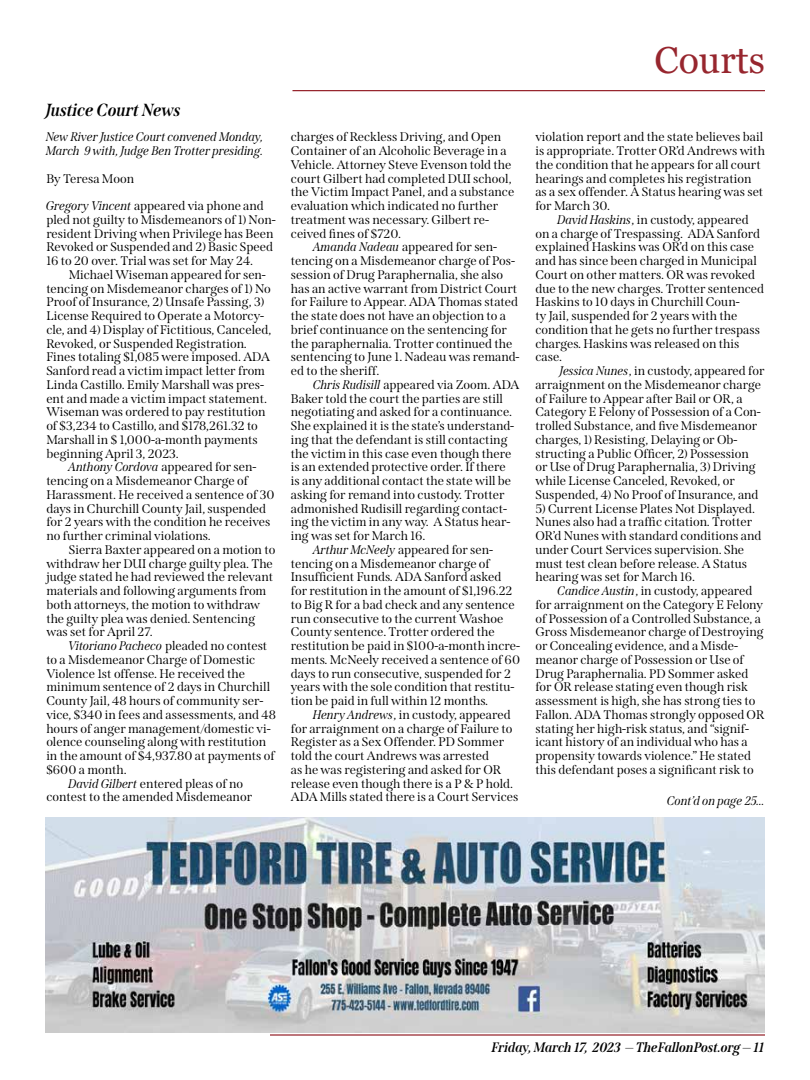
<style>
.page{position:relative;width:810px;height:1080px;background:#fff}
.page>*{position:absolute;margin:0;border:0;box-sizing:border-box;transform-origin:0 0}
.t1{font:37.5px "Georgia";color:#97262e}
.t2{font:italic 700 17.5px "Span";color:#000}
.t3{font:italic 700 13.75px "Span";color:#000}
.t4{font:12.5px/13.8px "Span";color:#000}
.t5{font:italic 12.5px/13.8px "Span";color:#000}
.s1{font-style:italic}
.s2{font-style:normal}
</style>
<div class="page">
<hr style="left:292px;top:90px;width:473px;height:1px;background:#97262e">
<hr style="left:270px;top:1034px;width:495px;height:2px;background:#97262e">
<img style="left:45px;top:817px;width:720px;height:215px">
<h2 class="t2" style="left:46px;top:100px;width:137px">Justice Court News</h2>
<p class="t5" style="left:46px;top:130px;width:219px">New River Justice Court convened Monday,<br>March 9 with, Judge Ben Trotter presiding.</p>
<p class="t4" style="left:46px;top:172px;width:89px">By Teresa Moon</p>
<p class="t4" style="left:46px;top:199px;width:231px"><span class="s1">Gregory Vincent</span> appeared via phone and pled not guilty to Misdemeanors of 1) Non&shy;resident Driving when Privilege has Been Revoked or Suspended and 2) Basic Speed 16 to 20 over. Trial was set for May 24.</p>
<p class="t4" style="left:46px;top:268px;width:227px;text-indent:22px">Michael Wiseman appeared for sen&shy;tencing on Misdemeanor charges of 1) No Proof of Insurance, 2) Unsafe Passing, 3)<br>License Required to Operate a Motorcy&shy;cle, and 4) Display of Fictitious, Canceled, Revoked, or Suspended Registration.<br>Fines totaling $1,085 were imposed. ADA Sanford read a victim impact letter from Linda Castillo. Emily Marshall was pres&shy;ent and made a victim impact statement.<br>Wiseman was ordered to pay restitution of $3,234 to Castillo, and $178,261.32 to Marshall in $ 1,000-a-month payments beginning April 3, 2023.</p>
<p class="t4" style="left:46px;top:460px;width:230px;text-indent:23px"><span class="s1">Anthony Cordova</span> appeared for sen&shy;tencing on a Misdemeanor Charge of Harassment. He received a sentence of 30 days in Churchill County Jail, suspended for 2 years with the condition he receives no further criminal violations.</p>
<p class="t4" style="left:46px;top:543px;width:230px;text-indent:22px">Sierra Baxter appeared on a motion to withdraw her DUI charge guilty plea. The judge stated he had reviewed the relevant materials and following arguments from both attorneys, the motion to withdraw the guilty plea was denied. Sentencing was set for April 27.</p>
<p class="t5" style="left:69px;top:639px;width:200px">Vitoriano Pacheco <span class="s2">pleaded no contest</span></p>
<p class="t4" style="left:46px;top:653px;width:211px">to a Misdemeanor Charge of Domestic</p>
<p class="t4" style="left:46px;top:667px;width:200px">Violence 1st offense. He received the</p>
<p class="t4" style="left:46px;top:680px;width:225px">minimum sentence of 2 days in Churchill</p>
<p class="t4" style="left:46px;top:694px;width:219px">County Jail, 48 hours of community ser-</p>
<p class="t4" style="left:46px;top:708px;width:231px">vice, $340 in fees and assessments, and 48</p>
<p class="t4" style="left:46px;top:722px;width:226px">hours of anger management/domestic vi-</p>
<p class="t4" style="left:46px;top:735px;width:221px">olence counseling along with restitution</p>
<p class="t4" style="left:46px;top:749px;width:230px">in the amount of $4,937.80 at payments of</p>
<p class="t4" style="left:46px;top:763px;width:82px">$600 a month.</p>
<p class="t4" style="left:69px;top:777px;width:176px"><span class="s1">David Gilbert</span> entered pleas of no</p>
<p class="t4" style="left:46px;top:790px;width:207px">contest to the amended Misdemeanor</p>
<p class="t4" style="left:291px;top:130px;width:225px">charges of Reckless Driving, and Open Container of an Alcoholic Beverage in a Vehicle. Attorney Steve Evenson told the court Gilbert had completed DUI school, the Victim Impact Panel, and a substance evaluation which indicated no further treatment was necessary. Gilbert re&shy;ceived fines of $720.</p>
<p class="t4" style="left:291px;top:240px;width:230px;text-indent:23px"><span class="s1">Amanda Nadeau</span> appeared for sen&shy;tencing on a Misdemeanor charge of Pos&shy;session of Drug Paraphernalia, she also has an active warrant from District Court for Failure to Appear. ADA Thomas stated the state does not have an objection to a brief continuance on the sentencing for the paraphernalia. Trotter continued the sentencing to June 1. Nadeau was remand&shy;ed to the sheriff.</p>
<p class="t4" style="left:313px;top:378px;width:208px"><span class="s1">Chris Rudisill</span> appeared via Zoom. ADA</p>
<p class="t4" style="left:291px;top:392px;width:214px">Baker told the court the parties are still</p>
<p class="t4" style="left:291px;top:405px;width:223px">negotiating and asked for a continuance.</p>
<p class="t4" style="left:291px;top:419px;width:225px">She explained it is the state’s understand-</p>
<p class="t4" style="left:291px;top:433px;width:218px">ing that the defendant is still contacting</p>
<p class="t4" style="left:291px;top:447px;width:222px">the victim in this case even though there</p>
<p class="t4" style="left:291px;top:460px;width:216px">is an extended protective order. If there</p>
<p class="t4" style="left:291px;top:474px;width:222px">is any additional contact the state will be</p>
<p class="t4" style="left:291px;top:488px;width:215px">asking for remand into custody. Trotter</p>
<p class="t4" style="left:291px;top:502px;width:218px">admonished Rudisill regarding contact-</p>
<p class="t4" style="left:291px;top:515px;width:221px">ing the victim in any way. A Status hear-</p>
<p class="t4" style="left:291px;top:529px;width:136px">ing was set for March 16.</p>
<p class="t4" style="left:313px;top:543px;width:181px"><span class="s1">Arthur McNeely</span> appeared for sen-</p>
<p class="t4" style="left:291px;top:557px;width:201px">tencing on a Misdemeanor charge of</p>
<p class="t4" style="left:291px;top:570px;width:212px">Insufficient Funds. ADA Sanford asked</p>
<p class="t4" style="left:291px;top:584px;width:223px">for restitution in the amount of $1,196.22</p>
<p class="t4" style="left:291px;top:598px;width:225px">to Big R for a bad check and any sentence</p>
<p class="t4" style="left:291px;top:612px;width:214px">run consecutive to the current Washoe</p>
<p class="t4" style="left:291px;top:625px;width:205px">County sentence. Trotter ordered the</p>
<p class="t4" style="left:291px;top:639px;width:231px">restitution be paid in $100-a-month incre-</p>
<p class="t4" style="left:291px;top:653px;width:231px">ments. McNeely received a sentence of 60</p>
<p class="t4" style="left:291px;top:667px;width:221px">days to run consecutive, suspended for 2</p>
<p class="t4" style="left:291px;top:680px;width:225px">years with the sole condition that restitu-</p>
<p class="t4" style="left:291px;top:694px;width:199px">tion be paid in full within 12 months.</p>
<p class="t4" style="left:313px;top:708px;width:199px"><span class="s1">Henry Andrews</span>, in custody, appeared</p>
<p class="t4" style="left:291px;top:722px;width:223px">for arraignment on a charge of Failure to</p>
<p class="t4" style="left:291px;top:735px;width:215px">Register as a Sex Offender. PD Sommer</p>
<p class="t4" style="left:291px;top:749px;width:200px">told the court Andrews was arrested</p>
<p class="t4" style="left:291px;top:763px;width:212px">as he was registering and asked for OR</p>
<p class="t4" style="left:291px;top:777px;width:224px">release even though there is a P &amp; P hold.</p>
<p class="t4" style="left:291px;top:790px;width:229px">ADA Mills stated there is a Court Services</p>
<h1 class="t1" style="left:655px;top:38px;width:112px">Courts</h1>
<p class="t4" style="left:535px;top:130px;width:231px">violation report and the state believes bail is appropriate. Trotter OR’d Andrews with the condition that he appears for all court hearings and completes his registration as a sex offender. A Status hearing was set for March 30.</p>
<p class="t4" style="left:535px;top:213px;width:230px;text-indent:22px"><span class="s1">David Haskins</span>, in custody, appeared on a charge of Trespassing. ADA Sanford explained Haskins was OR’d on this case and has since been charged in Municipal Court on other matters. OR was revoked due to the new charges. Trotter sentenced Haskins to 10 days in Churchill Coun-<br>ty Jail, suspended for 2 years with the condition that he gets no further trespass charges. Haskins was released on this case.</p>
<p class="t4" style="left:535px;top:364px;width:231px;text-indent:25px"><span class="s1">Jessica Nunes</span>, in custody, appeared for arraignment on the Misdemeanor charge of Failure to Appear after Bail or OR, a Category E Felony of Possession of a Con&shy;trolled Substance, and five Misdemeanor charges, 1) Resisting, Delaying or Ob&shy;structing a Public Officer, 2) Possession<br>or Use of Drug Paraphernalia, 3) Driving while License Canceled, Revoked, or Suspended, 4) No Proof of Insurance, and</p>
<p class="t4" style="left:535px;top:502px;width:227px">5) Current License Plates Not Displayed.<br>Nunes also had a traffic citation. Trotter OR’d Nunes with standard conditions and under Court Services supervision. She must test clean before release. A Status hearing was set for March 16.</p>
<p class="t4" style="left:535px;top:584px;width:231px;text-indent:22px"><span class="s1">Candice Austin</span>, in custody, appeared for arraignment on the Category E Felony of Possession of a Controlled Substance, a Gross Misdemeanor charge of Destroying or Concealing evidence, and a Misde&shy;meanor charge of Possession or Use of Drug Paraphernalia. PD Sommer asked for OR release stating even though risk assessment is high, she has strong ties to Fallon. ADA Thomas strongly opposed OR stating her high-risk status, and “signif&shy;icant history of an individual who has a propensity towards violence.” He stated this defendant poses a significant risk to</p>
<p class="t5" style="left:668px;top:794px;width:99px">Cont’d on page 25...</p>
<p class="t3" style="left:492px;top:1039px;width:274px">Friday, March 17, 2023 — TheFallonPost.org — 11</p>
</div>
